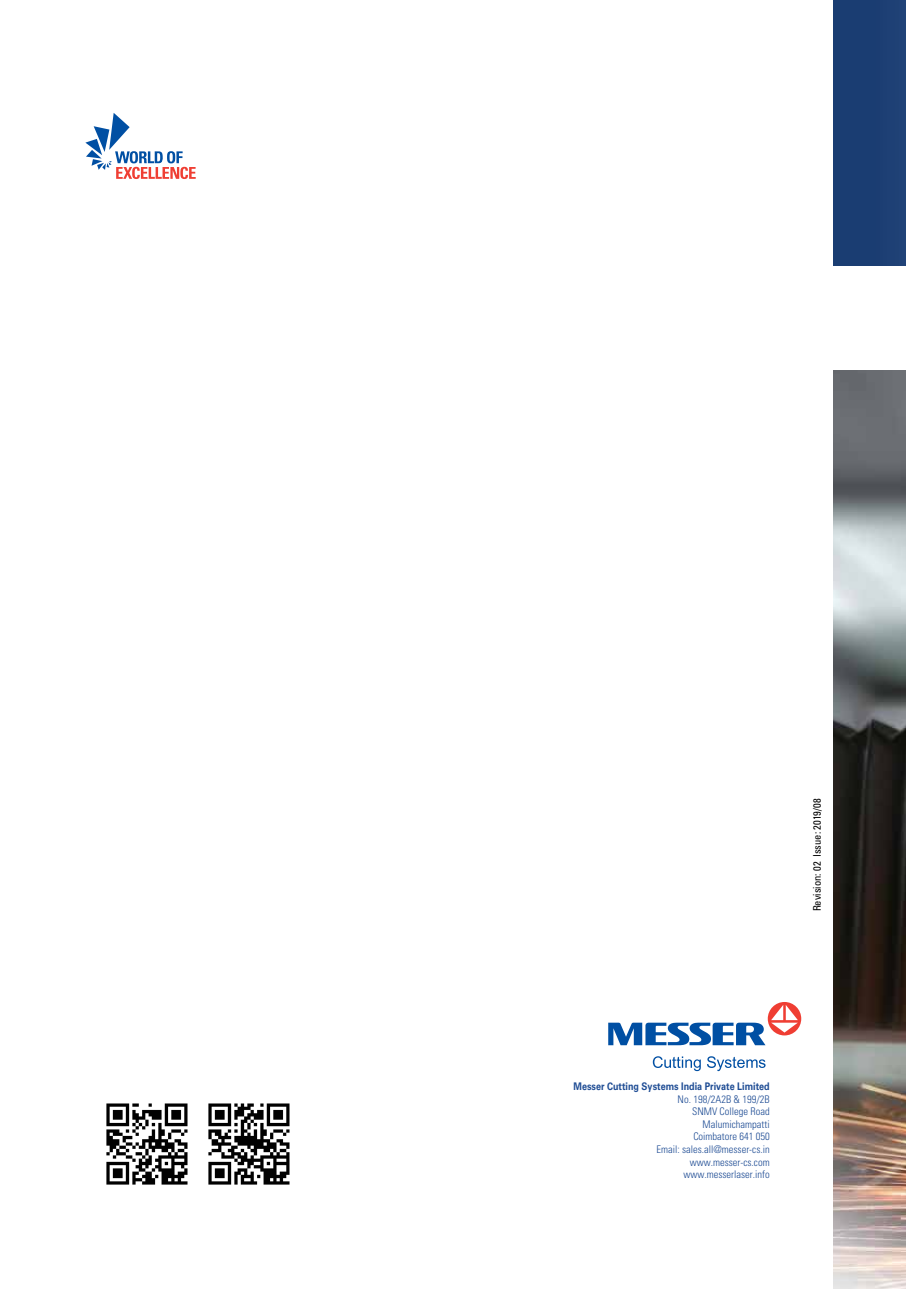
<style>
.page{position:relative;width:906px;height:1289px;background:#fff}
.page>*{position:absolute;margin:0;border:0;box-sizing:border-box;transform-origin:0 0}
.t1{font:300 condensed 10.5px/12.6px "Univers LT Std";color:#1e4c94;text-align:right}
.t2{font:700 10.5px "Univers LT Std";color:#1e4c94;scale:.86 1}
.t3{font:condensed 10.5px "Univers LT Std";color:#000}
</style>
<div class="page">
<svg style="left:85px;top:113px;width:111px;height:66px"></svg>
<img style="left:208px;top:1103px;width:82px;height:82px">
<img style="left:106px;top:1103px;width:82px;height:82px">
<svg style="left:653px;top:1056px;width:48px;height:15px"></svg>
<svg style="left:608px;top:1002px;width:193px;height:43px"></svg>
<svg style="left:707px;top:1056px;width:58px;height:15px"></svg>
<img style="left:833px;top:370px;width:73px;height:918px">
<div style="left:833px;top:0;width:73px;height:265px;background:#1a3d72"></div>
<p class="t3" style="left:810px;top:911px;width:114px;rotate:-90deg">Revision: 02 Issue: 2019/08</p>
<p class="t2" style="left:573px;top:1080px;width:229px">Messer Cutting Systems India Private Limited</p>
<p class="t1" style="left:656px;top:1092px;width:115px">No. 198/2A2B &amp; 199/2B<br>SNMV College Road<br>Malumichampatti<br>Coimbatore 641 050<br>Email: sales.all@messer-cs.in www.messer-cs.com www.messerlaser.info</p>
</div>
